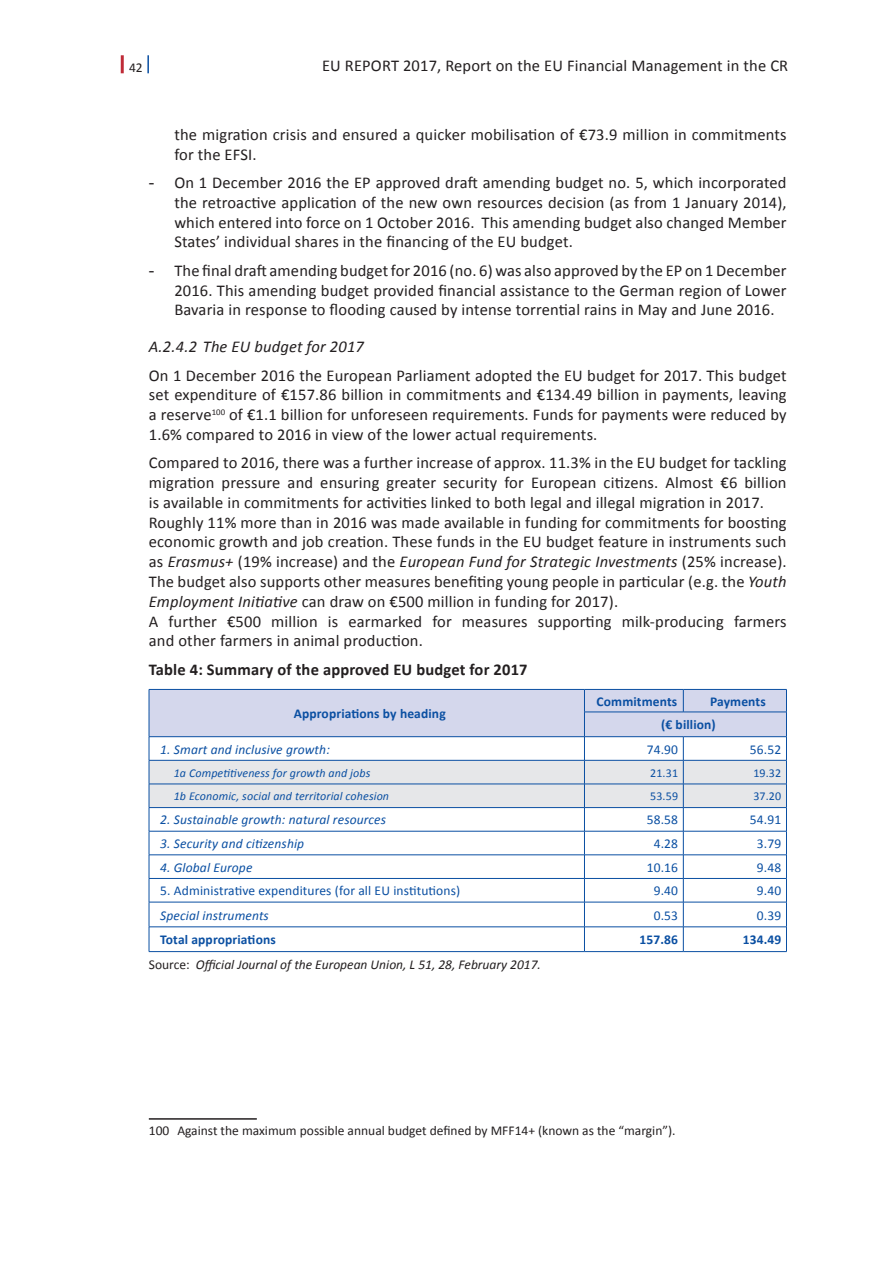
<style>
.page{position:relative;width:893px;height:1263px;background:#fff}
.page>*{position:absolute;margin:0;border:0;box-sizing:border-box;transform-origin:0 0}
.Normální_EUr{font:16.5px/19.8px "Calibri";letter-spacing:.01em;color:#231f20;text-align:justify}
.Odrážka_s_mezerou{font:16.5px/19.8px "Calibri";letter-spacing:.01em;color:#231f20;text-align:justify}
.poznámky_pod_čarou{font:16.5px/19.8px "Calibri";letter-spacing:.01em;color:#231f20}
.Normální_EUr_BOLD{font:700 16.5px "Calibri";letter-spacing:.01em;color:#231f20}
.nadpis_4{font:italic 16.5px "Calibri";letter-spacing:.01em;color:#231f20}
.text_tabulka{font:italic 13.5px "Calibri";letter-spacing:.01em;color:#0a4fa2}
.text_tabulka-2{font:13.5px "Calibri";letter-spacing:.01em;color:#0a4fa2}
.text_tabulka-3{font:700 13.5px "Calibri";letter-spacing:.01em;color:#0a4fa2}
.poznámky_pod_čarou-2{font:13.5px "Calibri";color:#231f20}
.Zdroj_s_mezerou{font:italic 13.5px "Calibri";color:#231f20}
.text_tabulka-4{font:italic 12px "Calibri";letter-spacing:.01em;color:#0a4fa2}
.text_tabulka-5{font:12px "Calibri";letter-spacing:.01em;color:#0a4fa2}
.s1{font-family:"Arial"}
.s2{font-style:italic}
.s3{font-style:normal}
</style>
<div class="page">
<svg style="left:147px;top:55px;width:2px;height:18px"></svg>
<hr style="left:121px;top:55px;width:3px;height:18px;background:#bf2b37">
<svg style="left:149px;top:689px;width:638px;height:262px"></svg>
<hr style="left:149px;top:951px;width:435px;height:1px;background:#0a4fa2">
<hr style="left:584px;top:951px;width:99px;height:1px;background:#0a4fa2">
<hr style="left:683px;top:951px;width:104px;height:1px;background:#0a4fa2">
<hr style="left:149px;top:1118px;width:108px;height:2px;background:#231f20">
<p class="poznámky_pod_čarou-2" style="left:129px;top:59px;width:15px">42</p>
<p class="Normální_EUr" style="left:322px;top:55px;width:468px">EU REPORT 2017, Report on the EU Financial Management in the CR</p>
<p class="poznámky_pod_čarou" style="left:174px;top:125px;width:614px">the migration crisis and ensured a quicker mobilisation of €73.9 million in commitments for the EFSI.</p>
<p class="Odrážka_s_mezerou" style="left:174px;top:173px;width:614px;text-indent:-26px"><span class="s1">-</span> On 1 December 2016 the EP approved draft amending budget no. 5, which incorporated the retroactive application of the new own resources decision (as from 1 January 2014), which entered into force on 1 October 2016. This amending budget also changed Member States’ individual shares in the financing of the EU budget.</p>
<p class="Odrážka_s_mezerou" style="left:174px;top:260px;width:614px;text-indent:-26px"><span class="s1">-</span> The final draft amending budgetfor 2016 (no. 6) was also approved by the EP on 1 December 2016. This amending budget provided financial assistance to the German region of Lower Bavaria in response to flooding caused by intense torrential rains in May and June 2016.</p>
<p class="nadpis_4" style="left:149px;top:335px;width:217px">A.2.4.2 The EU budget for 2017</p>
<p class="Normální_EUr" style="left:149px;top:365px;width:639px">On 1 December 2016 the European Parliament adopted the EU budget for 2017. This budget set expenditure of €157.86 billion in commitments and €134.49 billion in payments, leaving a reserve<sup>100</sup> of €1.1 billion for unforeseen requirements. Funds for payments were reduced by 1.6% compared to 2016 in view of the lower actual requirements.</p>
<p class="Normální_EUr" style="left:149px;top:453px;width:639px">Compared to 2016, there was a further increase of approx. 11.3% in the EU budget for tackling migration pressure and ensuring greater security for European citizens. Almost €6 billion is available in commitments for activities linked to both legal and illegal migration in 2017.</p>
<p class="Normální_EUr" style="left:149px;top:512px;width:639px">Roughly 11% more than in 2016 was made available in funding for commitments for boosting economic growth and job creation. These funds in the EU budget feature in instruments such as <span class="s2">Erasmus+</span> (19% increase) and the <span class="s2">European Fund for Strategic Investments</span> (25% increase).<br>The budget also supports other measures benefiting young people in particular (e.g. the <span class="s2">Youth Employment Initiative</span> can draw on €500 million in funding for 2017).</p>
<p class="Normální_EUr" style="left:149px;top:611px;width:639px">A further €500 million is earmarked for measures supporting milk-producing farmers and other farmers in animal production.</p>
<p class="Normální_EUr_BOLD" style="left:149px;top:659px;width:380px">Table 4: Summary of the approved EU budget for 2017</p>
<p class="text_tabulka-3" style="left:294px;top:705px;width:153px">Appropriations by heading</p>
<p class="text_tabulka-3" style="left:597px;top:693px;width:82px">Commitments</p>
<p class="text_tabulka-3" style="left:710px;top:693px;width:57px">Payments</p>
<p class="text_tabulka-3" style="left:661px;top:716px;width:56px">(€ billion)</p>
<p class="text_tabulka" style="left:160px;top:740px;width:171px">1. Smart and inclusive growth:</p>
<p class="text_tabulka-2" style="left:647px;top:740px;width:33px">74.90</p>
<p class="text_tabulka-2" style="left:750px;top:740px;width:33px">56.52</p>
<p class="text_tabulka-4" style="left:174px;top:764px;width:198px">1a Competitiveness for growth and jobs</p>
<p class="text_tabulka-5" style="left:650px;top:765px;width:29px">21.31</p>
<p class="text_tabulka-5" style="left:753px;top:765px;width:29px">19.32</p>
<p class="text_tabulka-4" style="left:174px;top:788px;width:217px">1b Economic, social and territorial cohesion</p>
<p class="text_tabulka-5" style="left:650px;top:789px;width:29px">53.59</p>
<p class="text_tabulka-5" style="left:753px;top:789px;width:29px">37.20</p>
<p class="text_tabulka" style="left:160px;top:811px;width:227px">2. Sustainable growth: natural resources</p>
<p class="text_tabulka-2" style="left:647px;top:811px;width:33px">58.58</p>
<p class="text_tabulka-2" style="left:750px;top:811px;width:33px">54.91</p>
<p class="text_tabulka" style="left:160px;top:834px;width:145px">3. Security and citizenship</p>
<p class="text_tabulka-2" style="left:654px;top:835px;width:26px">4.28</p>
<p class="text_tabulka-2" style="left:757px;top:835px;width:26px">3.79</p>
<p class="text_tabulka" style="left:160px;top:858px;width:94px">4. Global Europe</p>
<p class="text_tabulka-2" style="left:647px;top:859px;width:33px">10.16</p>
<p class="text_tabulka-2" style="left:757px;top:859px;width:26px">9.48</p>
<p class="text_tabulka-2" style="left:160px;top:882px;width:301px">5. Administrative expenditures (for all EU institutions)</p>
<p class="text_tabulka-2" style="left:654px;top:882px;width:26px">9.40</p>
<p class="text_tabulka-2" style="left:757px;top:882px;width:26px">9.40</p>
<p class="text_tabulka" style="left:160px;top:906px;width:110px">Special instruments</p>
<p class="text_tabulka-2" style="left:654px;top:906px;width:26px">0.53</p>
<p class="text_tabulka-2" style="left:757px;top:906px;width:26px">0.39</p>
<p class="text_tabulka-3" style="left:160px;top:931px;width:117px">Total appropriations</p>
<p class="text_tabulka-3" style="left:640px;top:931px;width:40px">157.86</p>
<p class="text_tabulka-3" style="left:743px;top:931px;width:40px">134.49</p>
<p class="Zdroj_s_mezerou" style="left:149px;top:955px;width:394px"><span class="s3">Source:</span> Official Journal of the European Union, L 51, 28, February 2017.</p>
<p class="poznámky_pod_čarou-2" style="left:149px;top:1122px;width:528px">100 Against the maximum possible annual budget defined by MFF14+ (known as the “margin”).</p>
</div>
